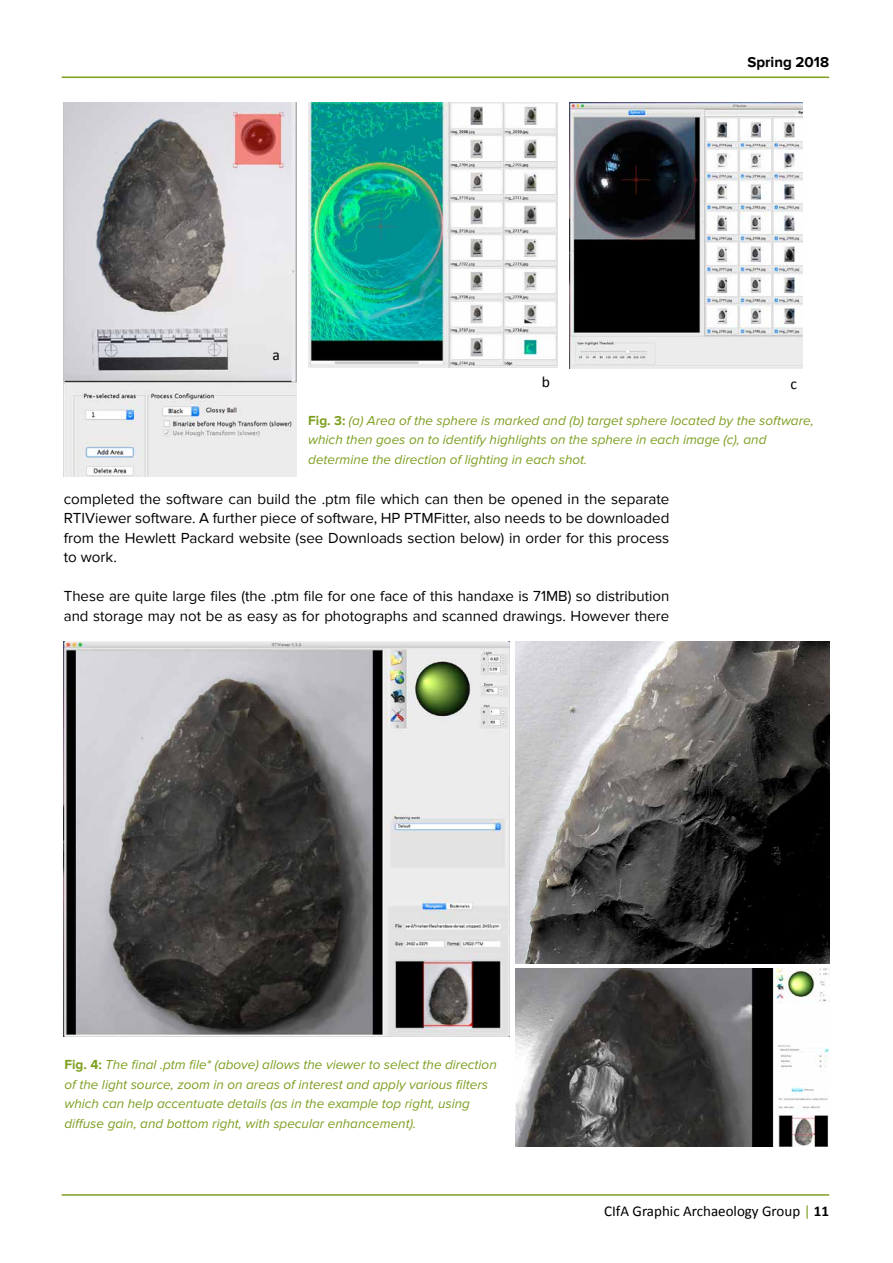
<style>
.page{position:relative;width:893px;height:1263px;background:#fff}
.page>*{position:absolute;margin:0;border:0;box-sizing:border-box;transform-origin:0 0}
.t1{font:15.6px "Calibri";color:#000}
.t2{font:15px/19.5px "Proxima Nova";color:#000;text-align:justify}
.t3{font:15px "Calibri";color:#000}
.t4{font:700 15px "Proxima Nova";color:#000}
.t5{font:italic 13.5px/19.5px "Proxima Nova";color:#7d9f21}
.s1{font-weight:700;font-style:normal}
.s2{color:#7d9f21}
.s3{font-weight:700}
</style>
<div class="page">
<hr style="left:62px;top:1194px;width:767px;height:2px;background:#7d9f21">
<hr style="left:62px;top:77px;width:767px;height:1px;background:#7d9f21">
<img style="left:64px;top:102px;width:232px;height:374px">
<img style="left:308px;top:102px;width:249px;height:265px">
<img style="left:569px;top:102px;width:234px;height:267px">
<img style="left:64px;top:641px;width:445px;height:396px">
<img style="left:515px;top:968px;width:314px;height:179px">
<img style="left:515px;top:641px;width:314px;height:323px">
<p class="t4" style="left:747px;top:53px;width:83px">Spring 2018</p>
<p class="t1" style="left:272px;top:345px;width:9px">a</p>
<p class="t1" style="left:542px;top:372px;width:10px">b</p>
<p class="t1" style="left:790px;top:374px;width:8px">c</p>
<p class="t5" style="left:308px;top:411px;width:507px"><span class="s1">Fig. 3:</span> (a) Area of the sphere is marked and (b) target sphere located by the software, which then goes on to identify highlights on the sphere in each image (c), and determine the direction of lighting in each shot.</p>
<p class="t2" style="left:64px;top:489px;width:607px">completed the software can build the .ptm file which can then be opened in the separate RTIViewer software. A further piece of software, HP PTMFitter, also needs to be downloaded from the Hewlett Packard website (see Downloads section below) in order for this process to work.</p>
<p class="t2" style="left:64px;top:587px;width:607px">These are quite large files (the .ptm file for one face of this handaxe is 71MB) so distribution and storage may not be as easy as for photographs and scanned drawings. However there</p>
<p class="t5" style="left:64px;top:1055px;width:434px"><span class="s1">Fig. 4:</span> The final .ptm file* (above) allows the viewer to select the direction of the light source, zoom in on areas of interest and apply various filters which can help accentuate details (as in the example top right, using diffuse gain, and bottom right, with specular enhancement).</p>
<p class="t3" style="left:604px;top:1201px;width:227px">CIfA Graphic Archaeology Group <span class="s2">|</span> <span class="s3">11</span></p>
</div>
